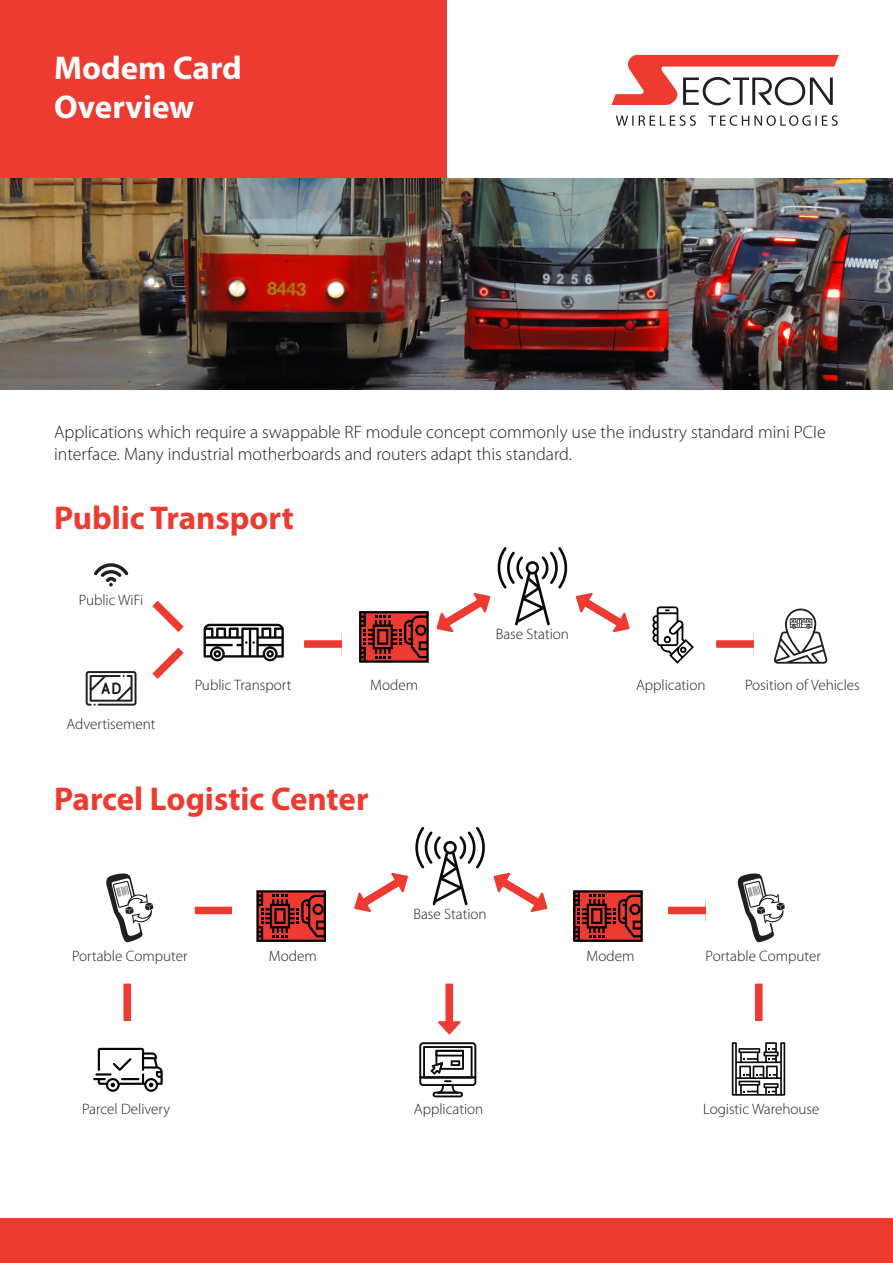
<style>
.page{position:relative;width:893px;height:1263px;background:#fff}
.page>*{position:absolute;margin:0;border:0;box-sizing:border-box;transform-origin:0 0}
.t1{font:700 33px "Myriad Pro";color:#ee3b32}
.t2{font:700 33px "Myriad Pro";color:#fff}
.t3{font:300 18px/21.6px "Myriad Pro";color:#231f20}
.t4{font:300 15.15px "Myriad Pro";color:#231f20}
</style>
<div class="page">
<div style="left:0;top:0;width:446px;height:179px;background:#ee3b32"></div>
<svg style="left:616px;top:115px;width:222px;height:11px"></svg>
<svg style="left:611px;top:55px;width:228px;height:50px"></svg>
<img style="left:0;top:179px;width:893px;height:210px">
<svg style="left:359px;top:611px;width:70px;height:52px"></svg>
<svg style="left:256px;top:890px;width:70px;height:52px"></svg>
<svg style="left:573px;top:890px;width:70px;height:52px"></svg>
<svg style="left:94px;top:563px;width:34px;height:23px"></svg>
<svg style="left:86px;top:671px;width:51px;height:35px"></svg>
<svg style="left:93px;top:1048px;width:70px;height:44px"></svg>
<svg style="left:204px;top:624px;width:80px;height:37px"></svg>
<svg style="left:738px;top:873px;width:47px;height:69px"></svg>
<svg style="left:106px;top:873px;width:47px;height:69px"></svg>
<svg style="left:652px;top:606px;width:42px;height:58px"></svg>
<svg style="left:774px;top:608px;width:53px;height:56px"></svg>
<svg style="left:732px;top:1042px;width:53px;height:54px"></svg>
<svg style="left:716px;top:640px;width:37px;height:8px"></svg>
<svg style="left:304px;top:640px;width:37px;height:8px"></svg>
<svg style="left:755px;top:983px;width:8px;height:37px"></svg>
<svg style="left:123px;top:983px;width:8px;height:37px"></svg>
<svg style="left:668px;top:906px;width:37px;height:9px"></svg>
<svg style="left:195px;top:906px;width:37px;height:9px"></svg>
<svg style="left:153px;top:601px;width:31px;height:78px"></svg>
<svg style="left:438px;top:983px;width:23px;height:51px"></svg>
<svg style="left:419px;top:1042px;width:57px;height:55px"></svg>
<div style="left:0;top:1218px;width:893px;height:45px;background:#ee3b32"></div>
<svg style="left:498px;top:547px;width:69px;height:78px"></svg>
<svg style="left:436px;top:593px;width:54px;height:39px"></svg>
<svg style="left:576px;top:593px;width:54px;height:39px"></svg>
<svg style="left:415px;top:827px;width:70px;height:78px"></svg>
<svg style="left:354px;top:873px;width:54px;height:39px"></svg>
<svg style="left:493px;top:873px;width:54px;height:39px"></svg>
<p class="t2" style="left:54px;top:46px;width:189px">Modem Card</p>
<p class="t2" style="left:54px;top:86px;width:142px">Overview</p>
<p class="t3" style="left:54px;top:422px;width:773px">Applications which require a swappable RF module concept commonly use the industry standard mini PCIe interface. Many industrial motherboards and routers adapt this standard.</p>
<p class="t1" style="left:54px;top:496px;width:241px">Public Transport</p>
<p class="t4" style="left:79px;top:591px;width:66px">Public WiFi</p>
<p class="t4" style="left:67px;top:716px;width:91px">Advertisement</p>
<p class="t4" style="left:195px;top:677px;width:98px">Public Transport</p>
<p class="t4" style="left:496px;top:626px;width:75px">Base Station</p>
<p class="t4" style="left:370px;top:677px;width:49px">Modem</p>
<p class="t4" style="left:636px;top:677px;width:71px">Application</p>
<p class="t4" style="left:745px;top:677px;width:116px">Position of Vehicles</p>
<p class="t1" style="left:54px;top:777px;width:316px">Parcel Logistic Center</p>
<p class="t4" style="left:413px;top:906px;width:75px">Base Station</p>
<p class="t4" style="left:72px;top:948px;width:117px">Portable Computer</p>
<p class="t4" style="left:705px;top:948px;width:117px">Portable Computer</p>
<p class="t4" style="left:269px;top:948px;width:49px">Modem</p>
<p class="t4" style="left:587px;top:948px;width:49px">Modem</p>
<p class="t4" style="left:82px;top:1100px;width:89px">Parcel Delivery</p>
<p class="t4" style="left:414px;top:1100px;width:71px">Application</p>
<p class="t4" style="left:703px;top:1100px;width:118px">Logistic Warehouse</p>
</div>
